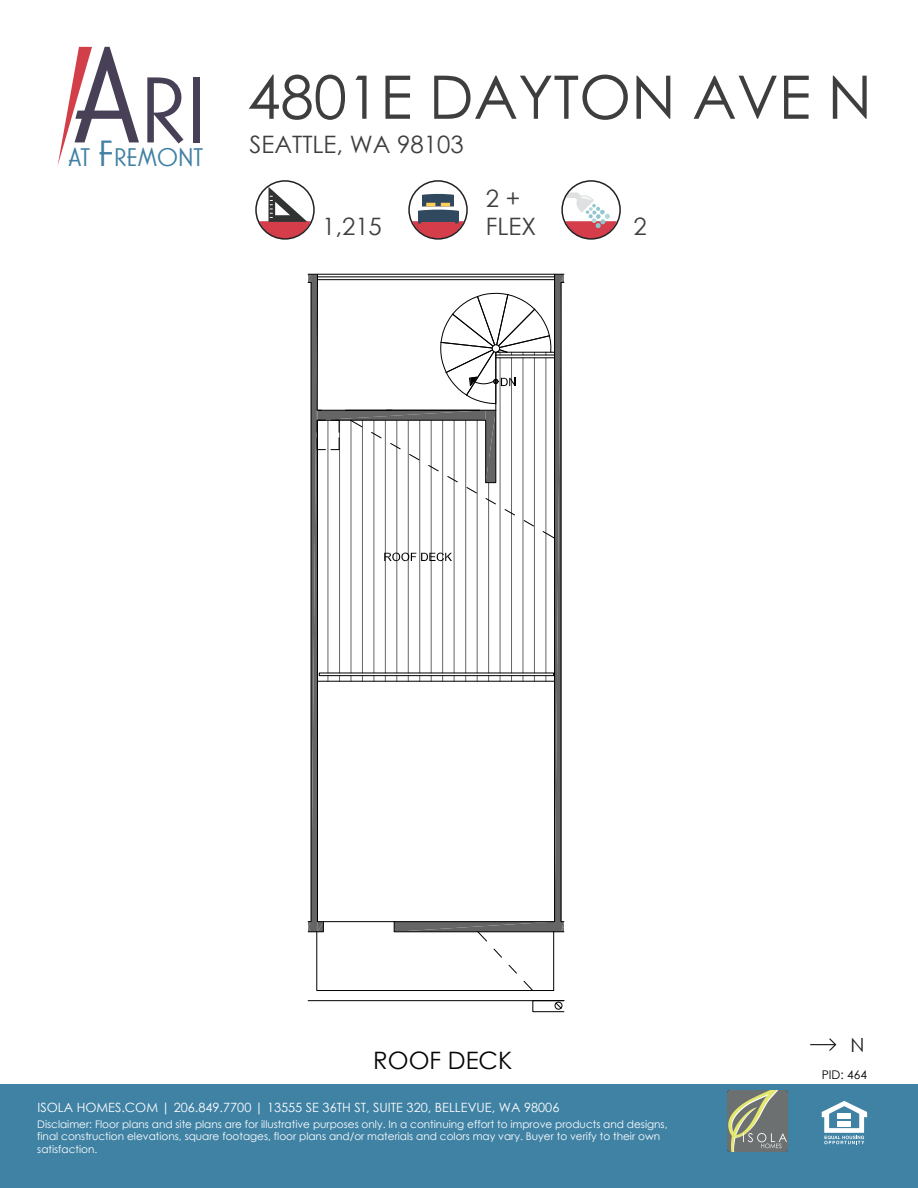
<style>
.page{position:relative;width:918px;height:1188px;background:#fff}
.page>*{position:absolute;margin:0;border:0;box-sizing:border-box;transform-origin:0 0}
.t1{font:300 97.5px "Casablanca URW";color:#474056}
.t2{font:60px "Century Gothic";color:#3e3e3f}
.t3{font:300 26.7px "Casablanca URW";color:#4281a4}
.t4{font:24px "Century Gothic";color:#3e3e3f}
.t5{font:24px "Century Gothic";color:#040503}
.t6{font:19.5px "Century Gothic";color:#231f20}
.t7{font:12.75px "Century Gothic";color:#fff}
.t8{font:12px "Century Gothic";color:#040503}
.t9{font:10.5px/12.6px "Century Gothic";color:#fff}
.s1{font-size:139.2px}
.s2{font-size:38.1px}
</style>
<div class="page">
<hr style="left:308px;top:1000px;width:256px;height:1px;background:#000">
<div style="left:316px;top:931px;width:238px;height:60px;border:1px solid #000"></div>
<div style="left:533px;top:1001px;width:31px;height:11px;border:1px solid #000"></div>
<svg style="left:555px;top:1002px;width:7px;height:8px"></svg>
<svg style="left:494px;top:949px;width:39px;height:42px"></svg>
<svg style="left:307px;top:274px;width:257px;height:667px"></svg>
<div style="left:0;top:1084px;width:918px;height:104px;background:#4082a4"></div>
<div style="left:561px;top:180px;width:60px;height:60px;border:2px solid #231f20;border-radius:50%"></div>
<svg style="left:565px;top:192px;width:52px;height:47px"></svg>
<div style="left:408px;top:180px;width:60px;height:60px;border:2px solid #231f20;border-radius:50%"></div>
<svg style="left:412px;top:194px;width:52px;height:45px"></svg>
<div style="left:255px;top:180px;width:60px;height:60px;border:2px solid #231f20;border-radius:50%"></div>
<svg style="left:259px;top:187px;width:52px;height:52px"></svg>
<svg style="left:822px;top:1101px;width:45px;height:43px"></svg>
<div style="left:837px;top:1114px;width:14px;height:5px;background:#fff"></div>
<div style="left:837px;top:1121px;width:14px;height:5px;background:#fff"></div>
<svg style="left:810px;top:1039px;width:26px;height:12px"></svg>
<img style="left:727px;top:1091px;width:61px;height:60px">
<svg style="left:58px;top:47px;width:34px;height:118px"></svg>
<h1 class="t1" style="left:73px;top:56px;width:136px"><span class="s1">A</span>RI</h1>
<h3 class="t3" style="left:68px;top:142px;width:136px">AT <span class="s2">F</span>REMONT</h3>
<h2 class="t2" style="left:247px;top:55px;width:626px">4801E DAYTON AVE N</h2>
<h3 class="t4" style="left:250px;top:128px;width:216px">SEATTLE, WA 98103</h3>
<h3 class="t4" style="left:486px;top:181px;width:36px">2 +</h3>
<h3 class="t4" style="left:322px;top:210px;width:61px">1,215</h3>
<h3 class="t4" style="left:486px;top:210px;width:52px">FLEX</h3>
<h3 class="t4" style="left:633px;top:210px;width:15px">2</h3>
<h3 class="t5" style="left:373px;top:1043px;width:140px">ROOF DECK</h3>
<h3 class="t6" style="left:851px;top:1031px;width:15px">N</h3>
<p class="t8" style="left:822px;top:1066px;width:47px">PID: 464</p>
<p class="t7" style="left:38px;top:1099px;width:523px">ISOLA HOMES.COM | 206.849.7700 | 13555 SE 36TH ST, SUITE 320, BELLEVUE, WA 98006</p>
<p class="t9" style="left:37px;top:1117px;width:632px">Disclaimer: Floor plans and site plans are for illustrative purposes only. In a continuing effort to improve products and designs, final construction elevations, square footages, floor plans and/or materials and colors may vary. Buyer to verify to their own satisfaction.</p>
</div>
